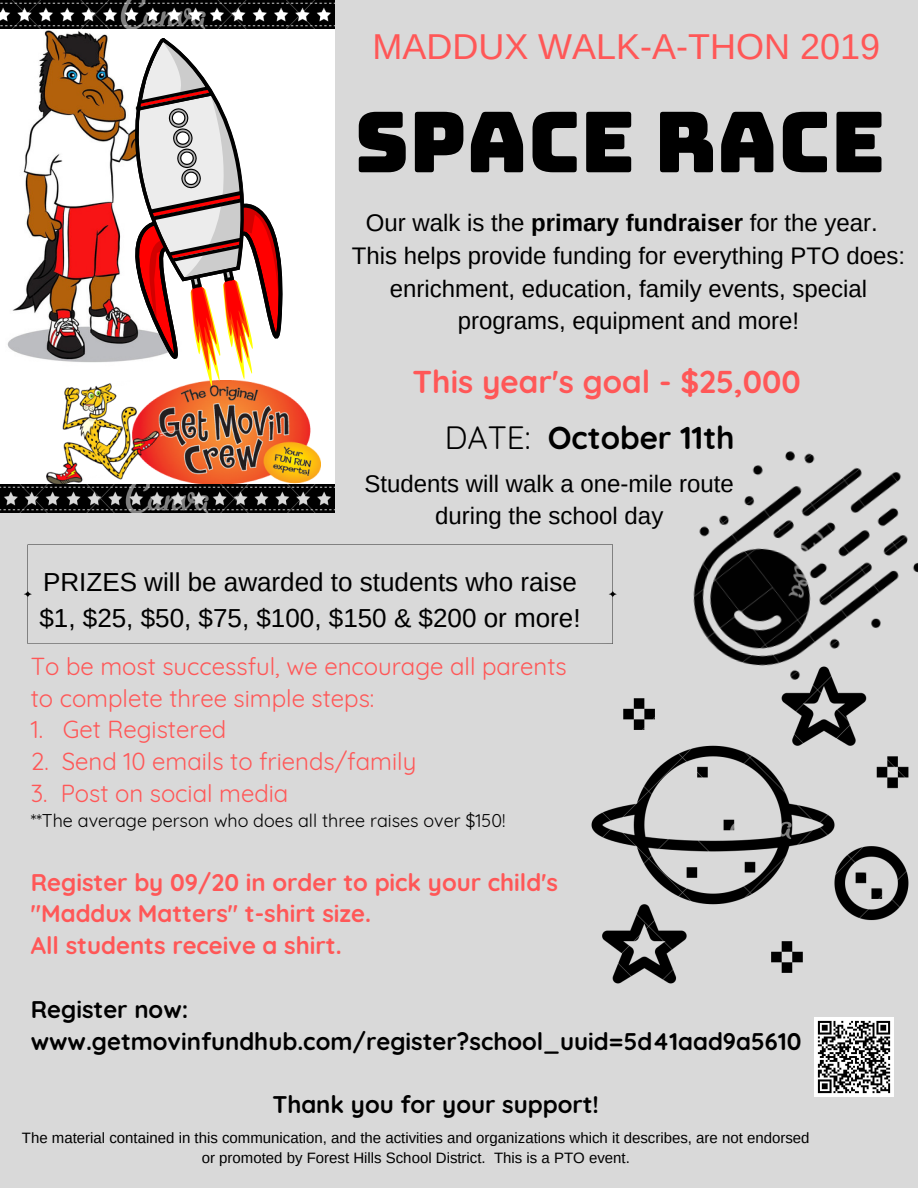
<style>
.page{position:relative;width:918px;height:1188px;background:#d9d9d9}
.page>*{position:absolute;margin:0;border:0;box-sizing:border-box;transform-origin:0 0}
.t1{font:84px "Bungee";color:#000}
.t2{font:36px "Arimo";color:#ff5757}
.t3{font:700 31.5px/55.7px "Quicksand";color:#ff5757}
.t4{font:26.1px/35.8px "Arimo";color:#000}
.t5{font:24px/32.7px "Arimo";color:#000;text-align:center}
.t6{font:24px/31.8px "Quicksand";color:#ff5757}
.t7{font:700 24px/31.8px "Quicksand";color:#000}
.t8{font:700 24px/31.8px "Quicksand";color:#ff5757}
.t9{font:18px "Quicksand";color:#000}
.t10{font:15px/20.2px "Arimo";color:#000;text-align:center}
.s1{font-weight:700}
.s2{font-weight:400;color:#000}
.s3{color:#000}
</style>
<div class="page">
<img style="left:0;top:28px;width:334px;height:485px">
<img style="left:41px;top:381px;width:279px;height:103px">
<svg style="left:92px;top:28px;width:201px;height:266px;background:#c37e6c"></svg>
<svg style="left:113px;top:32px;width:190px;height:365px;background:#dac0bb"></svg>
<img style="left:591px;top:698px;width:318px;height:286px">
<svg style="left:24px;top:545px;width:593px;height:99px"></svg>
<img style="left:642px;top:451px;width:276px;height:273px">
<img style="left:0;top:0;width:334px;height:28px">
<img style="left:814px;top:1017px;width:79px;height:79px">
<h2 class="t2" style="left:372px;top:26px;width:509px">MADDUX WALK-A-THON 2019</h2>
<h1 class="t1" style="left:354px;top:100px;width:533px">SPACE RACE</h1>
<p class="t5" style="left:352px;top:207px;width:555px">Our walk is the <span class="s1">primary fundraiser</span> for the year.<br>This helps provide funding for everything PTO does: enrichment, education, family events, special programs, equipment and more!</p>
<h3 class="t3" style="left:445px;top:353px;width:358px;text-indent:-32px">This year's goal - $25,000<br><span class="s2">DATE:</span> <span class="s3">October 11th</span></h3>
<p class="t5" style="left:365px;top:467px;width:371px">Students will walk a one-mile route during the school day</p>
<p class="t4" style="left:39px;top:564px;width:543px">PRIZES will be awarded to students who raise $1, $25, $50, $75, $100, $150 &amp; $200 or more!</p>
<p class="t6" style="left:31px;top:650px;width:537px">To be most successful, we encourage all parents to complete three simple steps:</p>
<p class="t6" style="left:31px;top:713px;width:197px">1. Get Registered</p>
<p class="t6" style="left:31px;top:745px;width:387px">2. Send 10 emails to friends/family</p>
<p class="t6" style="left:31px;top:777px;width:259px">3. Post on social media</p>
<p class="t9" style="left:31px;top:809px;width:476px">**The average person who does all three raises over $150!</p>
<p class="t8" style="left:31px;top:866px;width:529px">Register by 09/20 in order to pick your child's "Maddux Matters" t-shirt size.<br>All students receive a shirt.</p>
<p class="t7" style="left:31px;top:993px;width:772px">Register now: www.getmovinfundhub.com/register?school_uuid=5d41aad9a5610</p>
<p class="t7" style="left:272px;top:1088px;width:328px">Thank you for your support!</p>
<p class="t10" style="left:22px;top:1127px;width:789px">The material contained in this communication, and the activities and organizations which it describes, are not endorsed or promoted by Forest Hills School District. This is a PTO event.</p>
</div>
